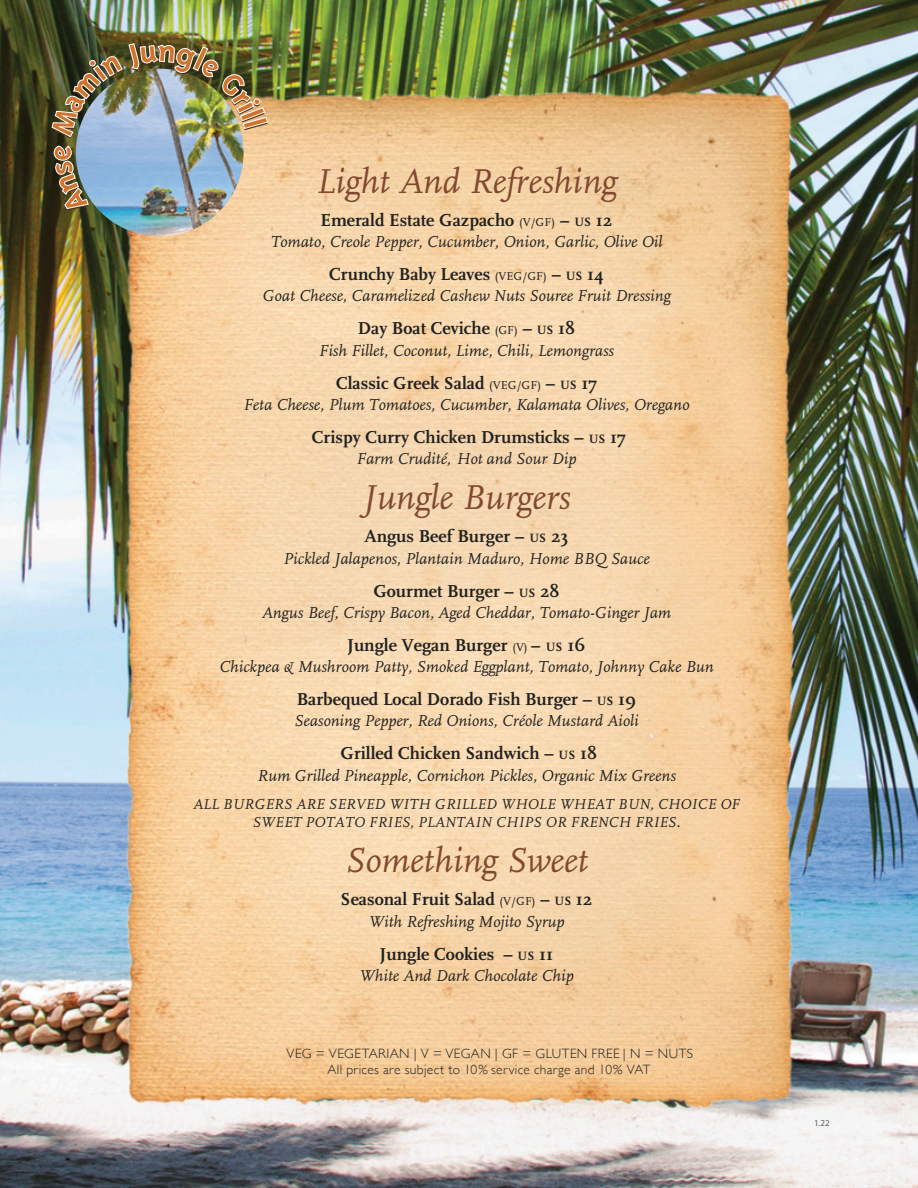
<style>
.page{position:relative;width:918px;height:1188px;background:#fff}
.page>*{position:absolute;margin:0;border:0;box-sizing:border-box;transform-origin:0 0}
.t1{font:italic 36px "FF Scala";color:#804930}
.t2{font:700 18px "FF Scala";color:#212120}
.t3{font:italic 16.5px "FF Scala";color:#212120}
.t4{font:italic 15px/18px "FF Scala";color:#212120;text-align:center}
.t5{font:300 13.5px/16.2px "Gill Sans";letter-spacing:.03em;color:#212120;text-align:center}
.t6{font:9px "Myriad Pro";color:#5f5f5f}
.s1{font-weight:400;font-size:12px}
.s2{font-size:12.6px}
.s3{font-size:16.5px}
</style>
<div class="page">
<img style="left:0;top:0;width:918px;height:1188px">
<img style="left:114px;top:82px;width:692px;height:1031px">
<img style="left:76px;top:69px;width:168px;height:167px;border-radius:50%">
<svg style="left:54px;top:146px;width:35px;height:64px;background:#8b7d69"></svg>
<img style="left:51px;top:55px;width:72px;height:83px">
<img style="left:129px;top:43px;width:139px;height:87px">
<h1 class="t1" style="left:316px;top:166px;width:302px">Light And Refreshing</h1>
<p class="t2" style="left:321px;top:212px;width:293px">Emerald Estate Gazpacho <span class="s1">(V/GF)</span> – <span class="s2">US</span> 12</p>
<p class="t3" style="left:270px;top:235px;width:394px">Tomato, Creole Pepper, Cucumber, Onion, Garlic, Olive Oil</p>
<p class="t2" style="left:329px;top:267px;width:277px">Crunchy Baby Leaves <span class="s1">(VEG/GF)</span> – <span class="s2">US</span> 14</p>
<p class="t3" style="left:262px;top:289px;width:410px">Goat Cheese, Caramelized Cashew Nuts Souree Fruit Dressing</p>
<p class="t2" style="left:358px;top:321px;width:219px">Day Boat Ceviche <span class="s1">(GF)</span> – <span class="s2">US</span> 18</p>
<p class="t3" style="left:319px;top:343px;width:297px">Fish Fillet, Coconut, Lime, Chili, Lemongrass</p>
<p class="t2" style="left:336px;top:375px;width:263px">Classic Greek Salad <span class="s1">(VEG/GF)</span> – <span class="s2">US</span> 17</p>
<p class="t3" style="left:244px;top:398px;width:447px">Feta Cheese, Plum Tomatoes, Cucumber, Kalamata Olives, Oregano</p>
<p class="t2" style="left:312px;top:430px;width:316px">Crispy Curry Chicken Drumsticks – <span class="s2">US</span> 17</p>
<p class="t3" style="left:357px;top:452px;width:221px">Farm Crudité, Hot and Sour Dip</p>
<h1 class="t1" style="left:363px;top:482px;width:209px">Jungle Burgers</h1>
<p class="t2" style="left:365px;top:529px;width:205px">Angus Beef Burger – <span class="s2">US</span> 23</p>
<p class="t3" style="left:283px;top:551px;width:368px">Pickled Jalapenos, Plantain Maduro, Home BBQ Sauce</p>
<p class="t2" style="left:373px;top:583px;width:188px">Gourmet Burger – <span class="s2">US</span> 28</p>
<p class="t3" style="left:262px;top:606px;width:411px">Angus Beef, Crispy Bacon, Aged Cheddar, Tomato-Ginger Jam</p>
<p class="t2" style="left:347px;top:637px;width:240px">Jungle Vegan Burger <span class="s1">(V)</span> – <span class="s2">US</span> 16</p>
<p class="t3" style="left:219px;top:660px;width:496px">Chickpea &amp; Mushroom Patty, Smoked Eggplant, Tomato, Johnny Cake Bun</p>
<p class="t2" style="left:297px;top:692px;width:341px">Barbequed Local Dorado Fish Burger – <span class="s2">US</span> 19</p>
<p class="t3" style="left:294px;top:714px;width:346px">Seasoning Pepper, Red Onions, Créole Mustard Aioli</p>
<p class="t2" style="left:341px;top:746px;width:258px">Grilled Chicken Sandwich – <span class="s2">US</span> 18</p>
<p class="t3" style="left:257px;top:768px;width:420px">Rum Grilled Pineapple, Cornichon Pickles, Organic Mix Greens</p>
<p class="t4" style="left:193px;top:797px;width:548px">ALL BURGERS ARE SERVED WITH GRILLED WHOLE WHEAT BUN, CHOICE OF<br>SWEET POTATO FRIES, PLANTAIN CHIPS OR FRENCH FRIES<span class="s3">.</span></p>
<h1 class="t1" style="left:345px;top:845px;width:245px">Something Sweet</h1>
<p class="t2" style="left:341px;top:892px;width:253px">Seasonal Fruit Salad <span class="s1">(V/GF)</span> – <span class="s2">US</span> 12</p>
<p class="t3" style="left:369px;top:914px;width:197px">With Refreshing Mojito Syrup</p>
<p class="t2" style="left:380px;top:946px;width:175px">Jungle Cookies – <span class="s2">US</span> 11</p>
<p class="t3" style="left:359px;top:969px;width:216px">White And Dark Chocolate Chip</p>
<p class="t5" style="left:287px;top:1046px;width:408px">VEG = VEGETARIAN | V = VEGAN | GF = GLUTEN FREE | N = NUTS<br>All prices are subject to 10% service charge and 10% VAT</p>
<p class="t6" style="left:814px;top:1120px;width:17px">1.22</p>
</div>
